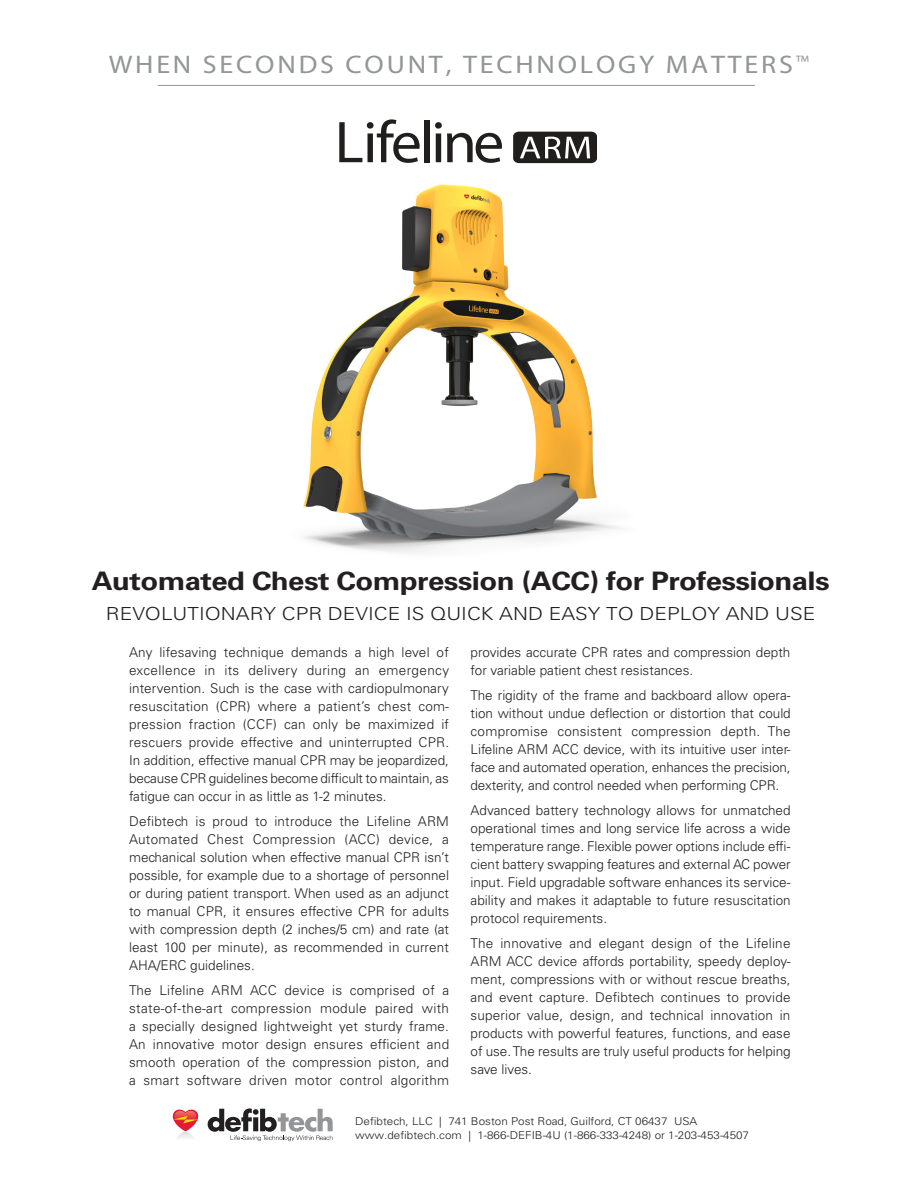
<style>
.page{position:relative;width:918px;height:1188px;background:#fff}
.page>*{position:absolute;margin:0;border:0;box-sizing:border-box;transform-origin:0 0}
.t1{font:700 25.5px "Univers LT Std";letter-spacing:-.02em;color:#231f20;scale:1.15 1}
.t2{font:25.5px "Myriad";letter-spacing:.1em;color:#939598;scale:1.1 1}
.t3{font:300 18px "Univers LT Std";color:#231f20;scale:1.15 1}
.t4{font:300 13.5px/18px "Univers LT Std";color:#231f20;text-align:justify}
.body_copy{font:300 10.8px/14.2px "Univers LT Std";color:#231f20;scale:1.07 1}
</style>
<div class="page">
<img style="left:303px;top:184px;width:318px;height:369px">
<hr style="left:158px;top:85px;width:597px;height:1px;background:#939598">
<svg style="left:208px;top:1108px;width:125px;height:33px"></svg>
<svg style="left:172px;top:1109px;width:27px;height:29px"></svg>
<svg style="left:339px;top:119px;width:81px;height:44px"></svg>
<div style="left:424px;top:120px;width:6px;height:42px;background:#211e1e"></div>
<svg style="left:435px;top:122px;width:67px;height:41px"></svg>
<svg style="left:513px;top:132px;width:84px;height:31px"></svg>
<p class="t2" style="left:109px;top:52px;width:638px">WHEN SECONDS COUNT, TECHNOLOGY MATTERS<sup>™</sup></p>
<p class="t1" style="left:92px;top:567px;width:643px">Automated Chest Compression (ACC) for Professionals</p>
<p class="t3" style="left:106px;top:603px;width:619px">REVOLUTIONARY CPR DEVICE IS QUICK AND EASY TO DEPLOY AND USE</p>
<p class="t4" style="left:129px;top:643px;width:322px">Any lifesaving technique demands a high level of excellence in its delivery during an emergency intervention. Such is the case with cardiopulmonary resuscitation (CPR) where a patient’s chest com&shy;pression fraction (CCF) can only be maximized if rescuers provide effective and uninterrupted CPR.<br>In addition, effective manual CPR may be jeopardized, because CPR guidelines become difficult to maintain, as fatigue can occur in as little as 1-2 minutes.</p>
<p class="t4" style="left:129px;top:812px;width:322px">Defibtech is proud to introduce the Lifeline ARM Automated Chest Compression (ACC) device, a mechanical solution when effective manual CPR isn’t possible, for example due to a shortage of personnel or during patient transport. When used as an adjunct to manual CPR, it ensures effective CPR for adults with compression depth (2 inches/5 cm) and rate (at least 100 per minute), as recommended in current AHA/ERC guidelines.</p>
<p class="t4" style="left:129px;top:981px;width:322px">The Lifeline ARM ACC device is comprised of a state-of-the-art compression module paired with a specially designed lightweight yet sturdy frame.<br>An innovative motor design ensures efficient and smooth operation of the compression piston, and a smart software driven motor control algorithm</p>
<p class="t4" style="left:471px;top:643px;width:321px">provides accurate CPR rates and compression depth for variable patient chest resistances.</p>
<p class="t4" style="left:471px;top:686px;width:322px">The rigidity of the frame and backboard allow opera&shy;tion without undue deflection or distortion that could compromise consistent compression depth. The Lifeline ARM ACC device, with its intuitive user inter&shy;face and automated operation, enhances the precision, dexterity, and control needed when performing CPR.</p>
<p class="t4" style="left:471px;top:801px;width:322px">Advanced battery technology allows for unmatched operational times and long service life across a wide temperature range. Flexible power options include effi&shy;cient battery swapping features and external AC power input. Field upgradable software enhances its service&shy;ability and makes it adaptable to future resuscitation protocol requirements.</p>
<p class="t4" style="left:471px;top:934px;width:322px">The innovative and elegant design of the Lifeline ARM ACC device affords portability, speedy deploy&shy;ment, compressions with or without rescue breaths, and event capture. Defibtech continues to provide superior value, design, and technical innovation in products with powerful features, functions, and ease of use. The results are truly useful products for helping save lives.</p>
<p class="body_copy" style="left:355px;top:1114px;width:370px">Defibtech, LLC | 741 Boston Post Road, Guilford, CT 06437 USA www.defibtech.com | 1-866-DEFIB-4U (1-866-333-4248) or 1-203-453-4507</p>
</div>
